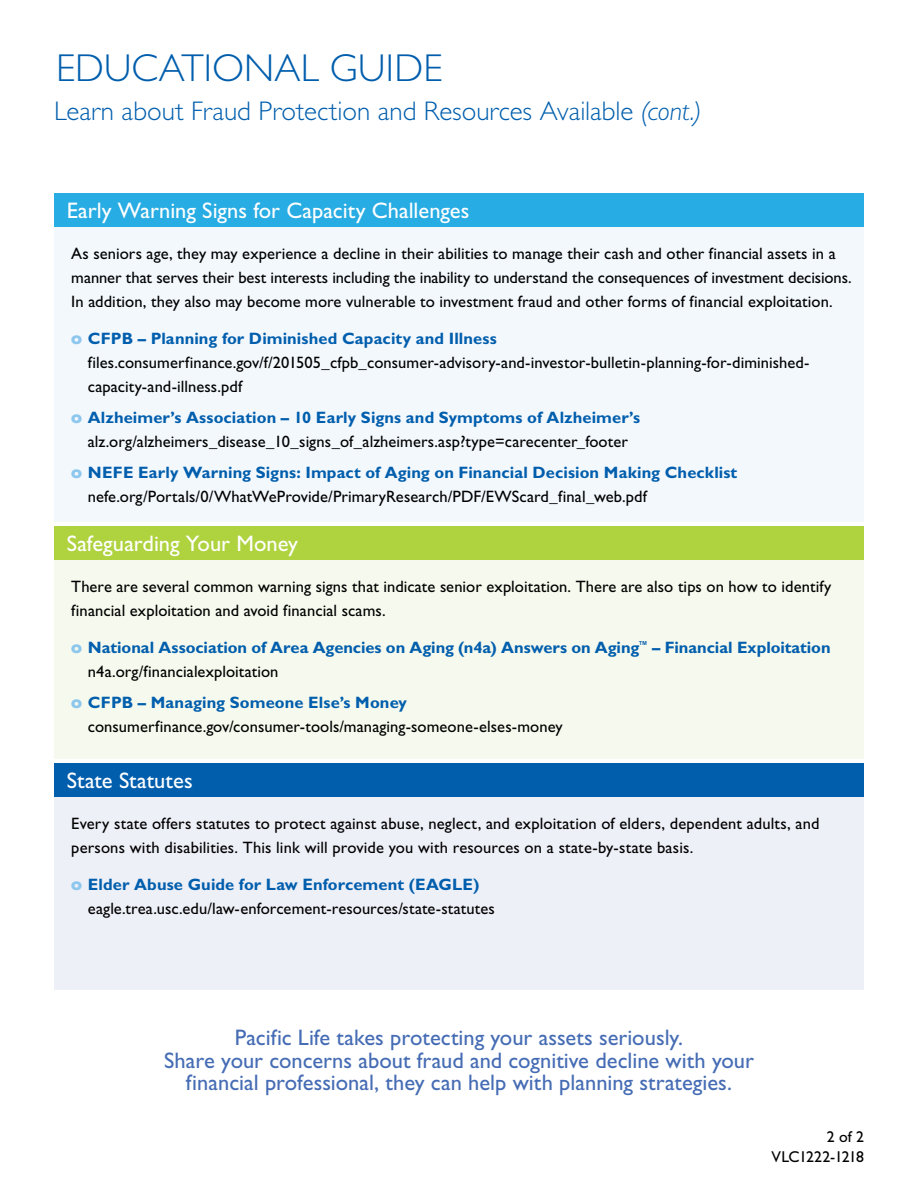
<style>
.page{position:relative;width:918px;height:1188px;background:#fff}
.page>*{position:absolute;margin:0;border:0;box-sizing:border-box;transform-origin:0 0}
.t1{font:300 39px "Gill Sans Std";letter-spacing:.005em;color:#005ead}
.t2{font:300 27px "Gill Sans Std";color:#005ead}
.t3{font:22.5px/22.5px "Gill Sans Std";color:#456cb4;text-align:center}
.t4{font:22.5px "Gill Sans Std";color:#fff}
.t5{font:16.5px/24px "Gill Sans Std";letter-spacing:.005em;color:#000}
.t6{font:700 16.5px/24px "Gill Sans Std";letter-spacing:-.005em;color:#005ead}
.t7{font:15.75px/19.8px "Gill Sans Std";letter-spacing:-.03em;color:#000;text-align:right}
.s1{font-style:italic}
.s2{font-family:"Futura Std";font-weight:700;color:#8dc7ed}
.s3{font-weight:700;color:#005ead}
.s4{font-family:"Futura Std";color:#8dc7ed}
.s5{font-weight:400;color:#000}
</style>
<div class="page">
<div style="left:54px;top:193px;width:810px;height:34px;background:#27ace3"></div>
<div style="left:54px;top:227px;width:810px;height:295px;background:#f3f8fd"></div>
<div style="left:54px;top:526px;width:810px;height:34px;background:#afd23f"></div>
<div style="left:54px;top:560px;width:810px;height:199px;background:#f6f9ed"></div>
<div style="left:54px;top:763px;width:810px;height:34px;background:#005ead"></div>
<div style="left:54px;top:797px;width:810px;height:192px;background:#eef0f8"></div>
<h1 class="t1" style="left:56px;top:46px;width:388px">EDUCATIONAL GUIDE</h1>
<h2 class="t2" style="left:54px;top:96px;width:649px">Learn about Fraud Protection and Resources Available <span class="s1">(cont.)</span></h2>
<h3 class="t4" style="left:67px;top:197px;width:404px">Early Warning Signs for Capacity Challenges</h3>
<p class="t5" style="left:71px;top:241px;width:782px">As seniors age, they may experience a decline in their abilities to manage their cash and other financial assets in a manner that serves their best interests including the inability to understand the consequences of investment decisions.<br>In addition, they also may become more vulnerable to investment fraud and other forms of financial exploitation.</p>
<p class="t5" style="left:88px;top:327px;width:723px;text-indent:-17px"><span class="s2">o</span> <span class="s3">CFPB – Planning for Diminished Capacity and Illness </span>files.consumerfinance.gov/f/201505_cfpb_consumer-advisory-and-investor-bulletin-planning-for-diminished&shy;capacity-and-illness.pdf</p>
<p class="t5" style="left:71px;top:405px;width:570px;text-align:center"><span class="s2">o</span> <span class="s3">Alzheimer’s Association – 10 Early Signs and Symptoms of Alzheimer’s </span>alz.org/alzheimers_disease_10_signs_of_alzheimers.asp?type=carecenter_footer</p>
<p class="t5" style="left:88px;top:460px;width:651px;text-indent:-17px"><span class="s2">o</span> <span class="s3">NEFE Early Warning Signs: Impact of Aging on Financial Decision Making Checklist </span>nefe.org/Portals/0/WhatWeProvide/PrimaryResearch/PDF/EWScard_final_web.pdf</p>
<h3 class="t4" style="left:67px;top:530px;width:233px">Safeguarding Your Money</h3>
<p class="t5" style="left:71px;top:574px;width:762px">There are several common warning signs that indicate senior exploitation. There are also tips on how to identify financial exploitation and avoid financial scams.</p>
<p class="t6" style="left:88px;top:635px;width:744px;text-indent:-17px"><span class="s4">o</span> National Association of Area Agencies on Aging (n4a) Answers on Aging<sup>™</sup> – Financial Exploitation <span class="s5">n4a.org/financialexploitation</span></p>
<p class="t5" style="left:88px;top:690px;width:476px;text-indent:-17px"><span class="s2">o</span> <span class="s3">CFPB – Managing Someone Else’s Money </span>consumerfinance.gov/consumer-tools/managing-someone-elses-money</p>
<h3 class="t4" style="left:67px;top:767px;width:127px">State Statutes</h3>
<p class="t5" style="left:71px;top:811px;width:750px">Every state offers statutes to protect against abuse, neglect, and exploitation of elders, dependent adults, and persons with disabilities. This link will provide you with resources on a state-by-state basis.</p>
<p class="t5" style="left:88px;top:873px;width:409px;text-indent:-17px"><span class="s2">o</span> <span class="s3">Elder Abuse Guide for Law Enforcement (EAGLE) </span>eagle.trea.usc.edu/law-enforcement-resources/state-statutes</p>
<h3 class="t3" style="left:164px;top:1027px;width:591px">Pacific Life takes protecting your assets seriously.<br>Share your concerns about fraud and cognitive decline with your financial professional, they can help with planning strategies.</h3>
<p class="t7" style="left:772px;top:1127px;width:94px">2 of 2<br>VLC1222-1218</p>
</div>
